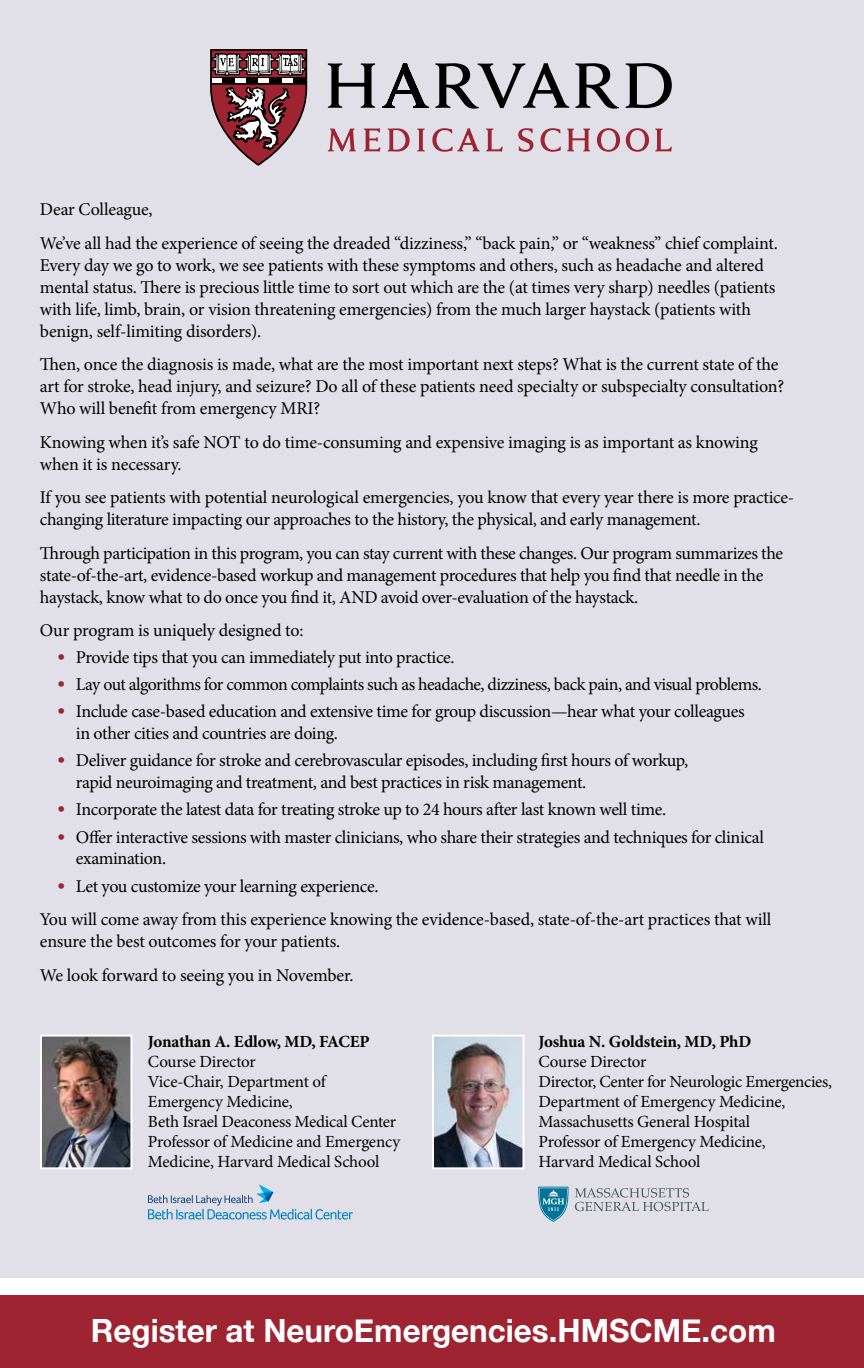
<style>
.page{position:relative;width:864px;height:1368px;background:#fff}
.page>*{position:absolute;margin:0;border:0;box-sizing:border-box;transform-origin:0 0}
.t1{font:700 32px "Helvetica Neue";color:#fff}
.t2{font:18px/22px "Minion Pro";letter-spacing:-.02em;color:#000}
.t3{font:17px/20px "Minion Pro";letter-spacing:-.015em;color:#000}
.t4{font:700 17px "Minion Pro";letter-spacing:-.01em;color:#000}
.s1{font-family:"Adobe Garamond Pro";font-weight:700;color:#9e2432}
</style>
<div class="page">
<div style="left:0;top:0;width:864px;height:1278px;background:#e1e0e9"></div>
<svg style="left:328px;top:63px;width:344px;height:46px"></svg>
<svg style="left:328px;top:128px;width:344px;height:24px"></svg>
<svg style="left:210px;top:49px;width:98px;height:117px"></svg>
<img style="left:435px;top:1038px;width:86px;height:128px">
<div style="left:432px;top:1035px;width:92px;height:134px;border:2px solid #fff"></div>
<svg style="left:539px;top:1187px;width:29px;height:35px"></svg>
<svg style="left:575px;top:1188px;width:134px;height:23px"></svg>
<img style="left:43px;top:1038px;width:86px;height:128px">
<div style="left:40px;top:1035px;width:92px;height:134px;border:2px solid #fff"></div>
<svg style="left:148px;top:1185px;width:205px;height:35px"></svg>
<div style="left:0;top:1295px;width:864px;height:73px;background:#9e2432"></div>
<p class="t2" style="left:40px;top:193px;width:739px;line-height:33.6px">Dear Colleague,<br>We’ve all had the experience of seeing the dreaded “dizziness,” “back pain,” or “weakness” chief complaint.</p>
<p class="t2" style="left:40px;top:254px;width:737px">Every day we go to work, we see patients with these symptoms and others, such as headache and altered mental status. There is precious little time to sort out which are the (at times very sharp) needles (patients with life, limb, brain, or vision threatening emergencies) from the much larger haystack (patients with benign, self-limiting disorders).</p>
<p class="t2" style="left:40px;top:354px;width:746px">Then, once the diagnosis is made, what are the most important next steps? What is the current state of the art for stroke, head injury, and seizure? Do all of these patients need specialty or subspecialty consultation?<br>Who will benefit from emergency MRI?</p>
<p class="t2" style="left:40px;top:431px;width:719px">Knowing when it’s safe NOT to do time-consuming and expensive imaging is as important as knowing when it is necessary.</p>
<p class="t2" style="left:40px;top:487px;width:756px">If you see patients with potential neurological emergencies, you know that every year there is more practice&shy;changing literature impacting our approaches to the history, the physical, and early management.</p>
<p class="t2" style="left:40px;top:542px;width:745px">Through participation in this program, you can stay current with these changes. Our program summarizes the state-of-the-art, evidence-based workup and management procedures that help you find that needle in the haystack, know what to do once you find it, AND avoid over-evaluation of the haystack.</p>
<p class="t2" style="left:40px;top:620px;width:265px">Our program is uniquely designed to:</p>
<p class="t2" style="left:58px;top:647px;width:398px"><span class="s1">•</span> Provide tips that you can immediately put into practice.</p>
<p class="t2" style="left:58px;top:674px;width:705px"><span class="s1">•</span> Lay out algorithms for common complaints such as headache, dizziness, back pain, and visual problems.</p>
<p class="t2" style="left:76px;top:701px;width:670px;text-indent:-18px"><span class="s1">•</span> Include case-based education and extensive time for group discussion—hear what your colleagues in other cities and countries are doing.</p>
<p class="t2" style="left:76px;top:750px;width:614px;text-indent:-18px"><span class="s1">•</span> Deliver guidance for stroke and cerebrovascular episodes, including first hours of workup, rapid neuroimaging and treatment, and best practices in risk management.</p>
<p class="t2" style="left:58px;top:799px;width:610px"><span class="s1">•</span> Incorporate the latest data for treating stroke up to 24 hours after last known well time.</p>
<p class="t2" style="left:76px;top:826px;width:690px;text-indent:-18px"><span class="s1">•</span> Offer interactive sessions with master clinicians, who share their strategies and techniques for clinical examination.</p>
<p class="t2" style="left:40px;top:869px;width:733px;line-height:33.6px;text-indent:18px"><span class="s1">•</span> Let you customize your learning experience.<br>You will come away from this experience knowing the evidence-based, state-of-the-art practices that will</p>
<p class="t2" style="left:40px;top:925px;width:315px;line-height:33.6px">ensure the best outcomes for your patients.<br>We look forward to seeing you in November.</p>
<p class="t4" style="left:148px;top:1030px;width:223px">Jonathan A. Edlow, MD, FACEP</p>
<p class="t3" style="left:148px;top:1052px;width:254px">Course Director<br>Vice-Chair, Department of<br>Emergency Medicine,<br>Beth Israel Deaconess Medical Center<br>Professor of Medicine and Emergency<br>Medicine, Harvard Medical School</p>
<p class="t4" style="left:539px;top:1030px;width:214px">Joshua N. Goldstein, MD, PhD</p>
<p class="t3" style="left:539px;top:1052px;width:295px">Course Director<br>Director, Center for Neurologic Emergencies,<br>Department of Emergency Medicine,<br>Massachusetts General Hospital<br>Professor of Emergency Medicine,<br>Harvard Medical School</p>
<h1 class="t1" style="left:91px;top:1305px;width:686px">Register at NeuroEmergencies.HMSCME.com</h1>
</div>
